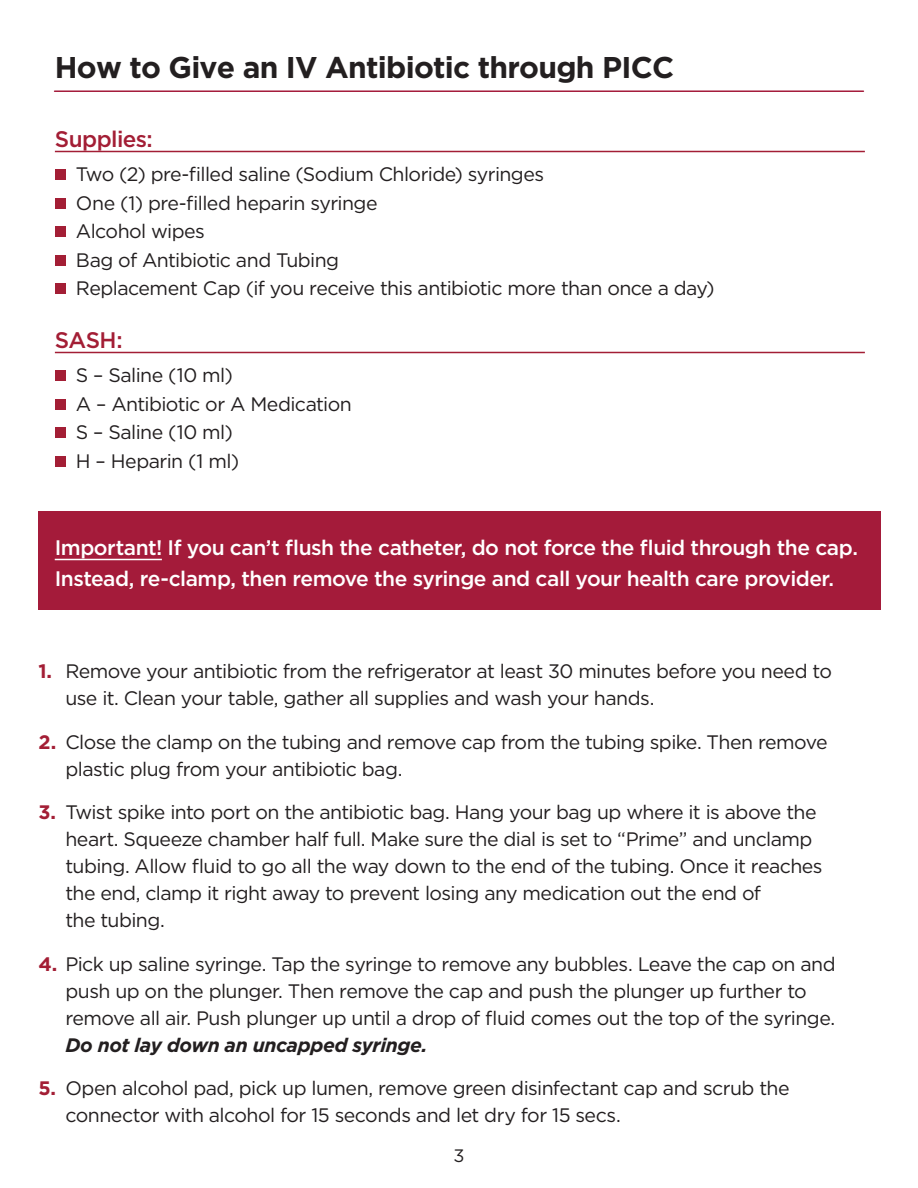
<style>
.page{position:relative;width:918px;height:1188px;background:#fff}
.page>*{position:absolute;margin:0;border:0;box-sizing:border-box;transform-origin:0 0}
.t1{font:700 30px "Gotham";letter-spacing:-.025em;color:#231f20}
.t2{font:500 22.5px "Gotham";letter-spacing:-.025em;color:#a31e35}
.t3{font:500 21px/31.5px "Gotham";letter-spacing:-.025em;color:#fff}
.t4{font:19.5px/27px "Gotham";letter-spacing:-.03em;color:#231f20}
.t5{font:italic 700 19.5px "Gotham";letter-spacing:-.025em;color:#231f20}
.t6{font:18px "Gotham";color:#231f20}
.s1{font-weight:700;color:#a31e35}
</style>
<div class="page">
<hr style="left:55px;top:90px;width:808px;height:2px;background:#a41b3a">
<hr style="left:55px;top:151px;width:810px;height:1px;background:#a31e35">
<hr style="left:55px;top:352px;width:810px;height:1px;background:#a31e35">
<div style="left:55px;top:169px;width:11px;height:11px;background:#a31e35"></div>
<div style="left:55px;top:198px;width:11px;height:10px;background:#a31e35"></div>
<div style="left:55px;top:226px;width:11px;height:11px;background:#a31e35"></div>
<div style="left:55px;top:255px;width:11px;height:11px;background:#a31e35"></div>
<div style="left:55px;top:283px;width:11px;height:11px;background:#a31e35"></div>
<div style="left:55px;top:370px;width:11px;height:11px;background:#a31e35"></div>
<div style="left:55px;top:399px;width:11px;height:11px;background:#a31e35"></div>
<div style="left:55px;top:427px;width:11px;height:11px;background:#a31e35"></div>
<div style="left:55px;top:456px;width:11px;height:10px;background:#a31e35"></div>
<div style="left:38px;top:512px;width:843px;height:98px;background:#a41b3a"></div>
<hr style="left:55px;top:559px;width:107px;height:1px;background:#fff">
<h1 class="t1" style="left:55px;top:47px;width:621px">How to Give an IV Antibiotic through PICC</h1>
<p class="t2" style="left:55px;top:124px;width:99px">Supplies:</p>
<p class="t4" style="left:76px;top:160px;width:640px;line-height:28.5px">Two (2) pre-filled saline (Sodium Chloride) syringes<br>One (1) pre-filled heparin syringe<br>Alcohol wipes<br>Bag of Antibiotic and Tubing<br>Replacement Cap (if you receive this antibiotic more than once a day)</p>
<p class="t2" style="left:55px;top:325px;width:69px">SASH:</p>
<p class="t4" style="left:76px;top:361px;width:277px;line-height:28.5px">S – Saline (10 ml)<br>A – Antibiotic or A Medication<br>S – Saline (10 ml)<br>H – Heparin (1 ml)</p>
<p class="t3" style="left:55px;top:532px;width:805px">Important! If you can’t flush the catheter, do not force the fluid through the cap.<br>Instead, re-clamp, then remove the syringe and call your health care provider.</p>
<p class="t4" style="left:65px;top:657px;width:768px;text-indent:-27px"><span class="s1">1.</span> Remove your antibiotic from the refrigerator at least 30 minutes before you need to use it. Clean your table, gather all supplies and wash your hands.</p>
<p class="t4" style="left:65px;top:728px;width:764px;text-indent:-27px"><span class="s1">2.</span> Close the clamp on the tubing and remove cap from the tubing spike. Then remove plastic plug from your antibiotic bag.</p>
<p class="t4" style="left:65px;top:798px;width:759px;text-indent:-27px"><span class="s1">3.</span> Twist spike into port on the antibiotic bag. Hang your bag up where it is above the heart. Squeeze chamber half full. Make sure the dial is set to “Prime” and unclamp tubing. Allow fluid to go all the way down to the end of the tubing. Once it reaches the end, clamp it right away to prevent losing any medication out the end of<br>the tubing.</p>
<p class="t4" style="left:65px;top:950px;width:772px;text-indent:-27px"><span class="s1">4.</span> Pick up saline syringe. Tap the syringe to remove any bubbles. Leave the cap on and push up on the plunger. Then remove the cap and push the plunger up further to remove all air. Push plunger up until a drop of fluid comes out the top of the syringe.</p>
<p class="t5" style="left:65px;top:1032px;width:363px">Do not lay down an uncapped syringe.</p>
<p class="t4" style="left:65px;top:1074px;width:726px;text-indent:-27px"><span class="s1">5.</span> Open alcohol pad, pick up lumen, remove green disinfectant cap and scrub the connector with alcohol for 15 seconds and let dry for 15 secs.</p>
<p class="t6" style="left:453px;top:1144px;width:13px">3</p>
</div>
